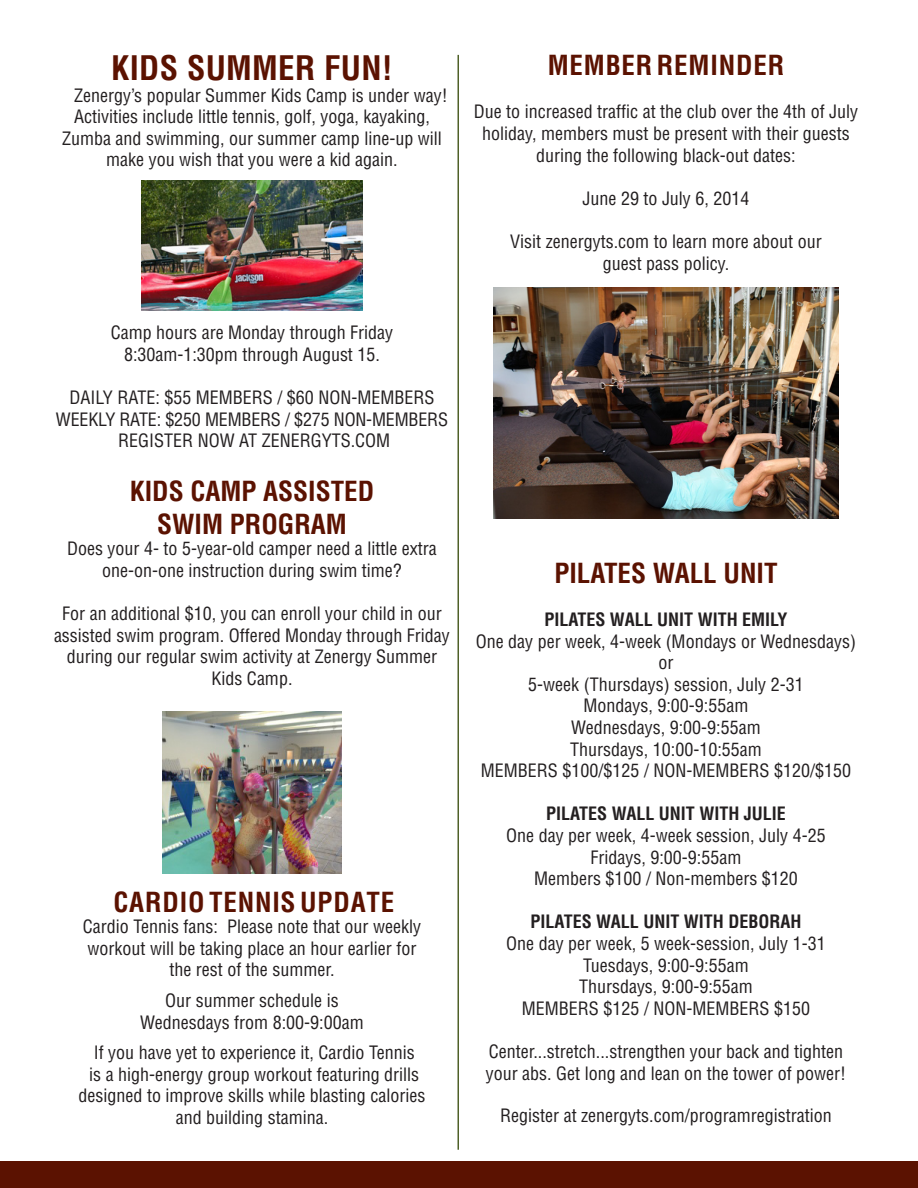
<style>
.page{position:relative;width:918px;height:1188px;background:#fff}
.page>*{position:absolute;margin:0;border:0;box-sizing:border-box;transform-origin:0 0}
.t1{font:700 condensed 33px "Helvetica";letter-spacing:.01em;color:#5b1201}
.t2{font:700 condensed 27px/32.4px "Helvetica";color:#5b1201;text-align:center}
.t3{font:condensed 18px/21.6px "Helvetica";color:#231f20;text-align:center}
.t4{font:700 condensed 18px "Helvetica";color:#231f20}
</style>
<div class="page">
<div style="left:0;top:1161px;width:918px;height:27px;background:#5b1201"></div>
<hr style="left:458px;top:55px;width:1px;height:1095px;background:#4f6128">
<img style="left:162px;top:712px;width:180px;height:161px">
<img style="left:493px;top:288px;width:346px;height:230px">
<img style="left:141px;top:180px;width:222px;height:130px">
<p class="t1" style="left:111px;top:47px;width:283px">KIDS SUMMER FUN!</p>
<p class="t3" style="left:74px;top:84px;width:375px">Zenergy’s popular Summer Kids Camp is under way!</p>
<p class="t3" style="left:62px;top:106px;width:381px">Activities include little tennis, golf, yoga, kayaking,<br>Zumba and swimming, our summer camp line-up will make you wish that you were a kid again.</p>
<p class="t3" style="left:111px;top:322px;width:284px">Camp hours are Monday through Friday</p>
<p class="t3" style="left:124px;top:343px;width:257px">8:30am-1:30pm through August 15.</p>
<p class="t3" style="left:70px;top:387px;width:366px">DAILY RATE: $55 MEMBERS / $60 NON-MEMBERS</p>
<p class="t3" style="left:56px;top:408px;width:394px">WEEKLY RATE: $250 MEMBERS / $275 NON-MEMBERS</p>
<p class="t3" style="left:118px;top:430px;width:274px">REGISTER NOW AT ZENERGYTS.COM</p>
<p class="t2" style="left:130px;top:475px;width:246px">KIDS CAMP ASSISTED<br>SWIM PROGRAM</p>
<p class="t3" style="left:67px;top:538px;width:371px">Does your 4- to 5-year-old camper need a little extra</p>
<p class="t3" style="left:102px;top:559px;width:301px">one-on-one instruction during swim time?</p>
<p class="t3" style="left:54px;top:603px;width:397px">For an additional $10, you can enroll your child in our assisted swim program. Offered Monday through Friday during our regular swim activity at Zenergy Summer Kids Camp.</p>
<p class="t2" style="left:113px;top:885px;width:282px">C A R D IO T E N N IS U P D A T E</p>
<p class="t3" style="left:83px;top:916px;width:340px">Cardio Tennis fans: Please note that our weekly</p>
<p class="t3" style="left:88px;top:937px;width:330px">workout will be taking place an hour earlier for</p>
<p class="t3" style="left:169px;top:959px;width:167px">the rest of the summer.</p>
<p class="t3" style="left:165px;top:990px;width:175px">Our summer schedule is</p>
<p class="t3" style="left:140px;top:1011px;width:225px">Wednesdays from 8:00-9:00am</p>
<p class="t3" style="left:94px;top:1042px;width:323px">If you have yet to experience it, Cardio Tennis</p>
<p class="t3" style="left:89px;top:1063px;width:331px">is a high-energy group workout featuring drills</p>
<p class="t3" style="left:79px;top:1085px;width:348px">designed to improve skills while blasting calories</p>
<p class="t3" style="left:176px;top:1107px;width:154px">and building stamina.</p>
<p class="t2" style="left:548px;top:49px;width:238px">M E M B E R R E M IN D E R</p>
<p class="t3" style="left:474px;top:101px;width:386px">Due to increased traffic at the club over the 4th of July</p>
<p class="t3" style="left:482px;top:123px;width:369px">holiday, members must be present with their guests</p>
<p class="t3" style="left:536px;top:144px;width:261px">during the following black-out dates:</p>
<p class="t3" style="left:583px;top:187px;width:168px">June 29 to July 6, 2014</p>
<p class="t3" style="left:510px;top:231px;width:313px">Visit zenergyts.com to learn more about our</p>
<p class="t3" style="left:603px;top:252px;width:128px">guest pass policy.</p>
<p class="t2" style="left:554px;top:557px;width:225px">PILATES WALL UNIT</p>
<p class="t4" style="left:544px;top:608px;width:245px">PILATES WALL UNIT WITH EMILY</p>
<p class="t3" style="left:476px;top:630px;width:382px">One day per week, 4-week (Mondays or Wednesdays) or</p>
<p class="t3" style="left:528px;top:673px;width:277px">5-week (Thursdays) session, July 2-31</p>
<p class="t3" style="left:584px;top:695px;width:166px">Mondays, 9:00-9:55am</p>
<p class="t3" style="left:571px;top:717px;width:191px">Wednesdays, 9:00-9:55am</p>
<p class="t3" style="left:570px;top:738px;width:193px">Thursdays, 10:00-10:55am</p>
<p class="t3" style="left:481px;top:760px;width:372px">MEMBERS $100/$125 / NON-MEMBERS $120/$150</p>
<p class="t4" style="left:546px;top:803px;width:241px">PILATES WALL UNIT WITH JULIE</p>
<p class="t3" style="left:506px;top:825px;width:321px">One day per week, 4-week session, July 4-25</p>
<p class="t3" style="left:591px;top:846px;width:152px">Fridays, 9:00-9:55am</p>
<p class="t3" style="left:534px;top:868px;width:265px">Members $100 / Non-members $120</p>
<p class="t4" style="left:531px;top:911px;width:272px">PILATES WALL UNIT WITH DEBORAH</p>
<p class="t3" style="left:506px;top:933px;width:321px">One day per week, 5 week-session, July 1-31</p>
<p class="t3" style="left:583px;top:954px;width:167px">Tuesdays, 9:00-9:55am</p>
<p class="t3" style="left:579px;top:976px;width:175px">Thursdays, 9:00-9:55am</p>
<p class="t3" style="left:522px;top:997px;width:290px">MEMBERS $125 / NON-MEMBERS $150</p>
<p class="t3" style="left:489px;top:1041px;width:356px">Center...stretch...strengthen your back and tighten</p>
<p class="t3" style="left:486px;top:1062px;width:362px">your abs. Get long and lean on the tower of power!</p>
<p class="t3" style="left:500px;top:1104px;width:333px">Register at zenergyts.com/programregistration</p>
</div>
